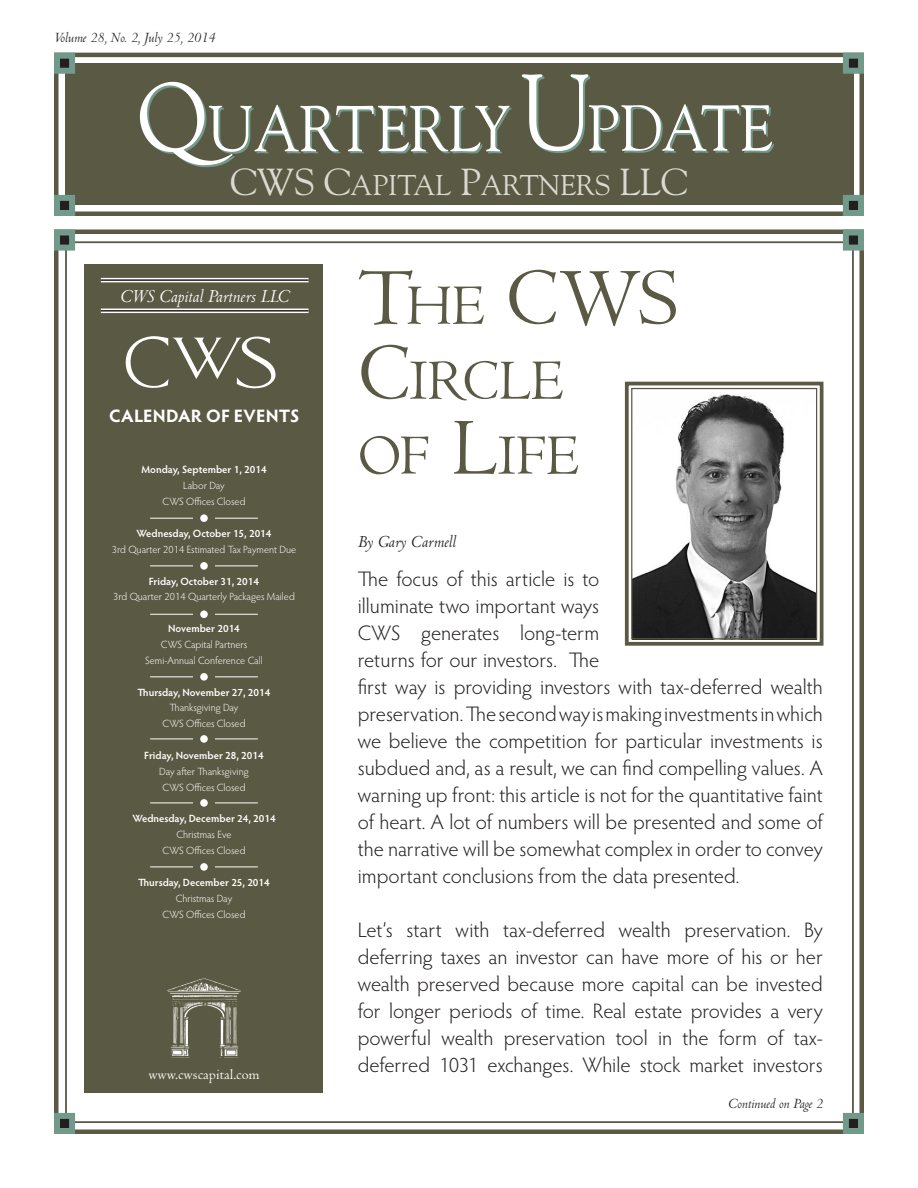
<style>
.page{position:relative;width:918px;height:1188px;background:#fff}
.page>*{position:absolute;margin:0;border:0;box-sizing:border-box;transform-origin:0 0}
.Lead_article_title{font:84px "Centaur";color:#5a5944}
.Lead_article_title-2{font:58.8px "Centaur";letter-spacing:-.005em;color:#5a5944}
.t1{font:28.5px "Goudy";letter-spacing:-.01em;color:#dadad1}
.t2{font:300 21px/27px "Hypatia Sans Pro";color:#231f20}
.t3{font:italic 19.5px "Centaur";color:#fff}
.Subhead1{font:700 18px "Hypatia Sans Pro";letter-spacing:.01em;color:#fff}
.t4{font:italic 18px "Centaur";color:#231f20}
.t5{font:italic 15px "Centaur";color:#231f20}
.t6{font:15px "Centaur";color:#fff}
.t7{font:300 10.5px "Hypatia Sans Pro";color:#fff}
.t8{font:600 10.5px "Hypatia Sans Pro";color:#fff}
.s1{font-size:37.5px}
.s2{font-size:58.8px}
.s3{font-size:84px}
</style>
<div class="page">
<div style="left:54px;top:53px;width:810px;height:163px;border:4px solid #5a5944"></div>
<div style="left:54px;top:230px;width:810px;height:904px;border:4px solid #5a5944"></div>
<div style="left:66px;top:63px;width:788px;height:142px;background:#5a5944"></div>
<img style="left:139px;top:74px;width:635px;height:94px">
<div style="left:57px;top:232px;width:15px;height:16px;background:#231f20"></div>
<div style="left:54px;top:230px;width:21px;height:21px;border:6px solid #729a8b"></div>
<div style="left:846px;top:232px;width:15px;height:16px;background:#231f20"></div>
<div style="left:843px;top:230px;width:21px;height:21px;border:6px solid #729a8b"></div>
<div style="left:846px;top:1116px;width:15px;height:15px;background:#231f20"></div>
<div style="left:843px;top:1113px;width:21px;height:21px;border:6px solid #729a8b"></div>
<div style="left:57px;top:1116px;width:15px;height:15px;background:#231f20"></div>
<div style="left:54px;top:1113px;width:21px;height:21px;border:6px solid #729a8b"></div>
<div style="left:57px;top:198px;width:15px;height:15px;background:#231f20"></div>
<div style="left:54px;top:195px;width:21px;height:21px;border:6px solid #729a8b"></div>
<div style="left:57px;top:56px;width:15px;height:15px;background:#231f20"></div>
<div style="left:54px;top:53px;width:21px;height:21px;border:6px solid #729a8b"></div>
<div style="left:846px;top:56px;width:15px;height:15px;background:#231f20"></div>
<div style="left:843px;top:53px;width:21px;height:21px;border:6px solid #729a8b"></div>
<div style="left:846px;top:198px;width:15px;height:15px;background:#231f20"></div>
<div style="left:843px;top:195px;width:21px;height:21px;border:6px solid #729a8b"></div>
<div style="left:84px;top:264px;width:239px;height:829px;background:#5a5944"></div>
<svg style="left:126px;top:336px;width:150px;height:52px"></svg>
<img style="left:168px;top:978px;width:36px;height:12px">
<hr style="left:101px;top:278px;width:208px;height:4px;background:#fff">
<hr style="left:101px;top:279px;width:208px;height:2px;background:#231f20">
<hr style="left:101px;top:309px;width:208px;height:4px;background:#fff">
<hr style="left:101px;top:310px;width:208px;height:2px;background:#231f20">
<svg style="left:624px;top:381px;width:200px;height:265px"></svg>
<div style="left:631px;top:388px;width:186px;height:251px;border:1px solid #5a5944"></div>
<hr style="left:150px;top:518px;width:43px;height:1px;background:#fff">
<hr style="left:215px;top:518px;width:43px;height:1px;background:#fff">
<div style="left:200px;top:514px;width:8px;height:8px;background:#fff;border-radius:50%"></div>
<hr style="left:150px;top:566px;width:43px;height:1px;background:#fff">
<hr style="left:215px;top:566px;width:43px;height:1px;background:#fff">
<div style="left:200px;top:562px;width:8px;height:8px;background:#fff;border-radius:50%"></div>
<hr style="left:150px;top:614px;width:43px;height:1px;background:#fff">
<hr style="left:215px;top:614px;width:43px;height:1px;background:#fff">
<div style="left:200px;top:610px;width:8px;height:8px;background:#fff;border-radius:50%"></div>
<hr style="left:150px;top:676px;width:43px;height:1px;background:#fff">
<hr style="left:215px;top:676px;width:43px;height:1px;background:#fff">
<div style="left:200px;top:673px;width:8px;height:8px;background:#fff;border-radius:50%"></div>
<hr style="left:150px;top:739px;width:43px;height:1px;background:#fff">
<hr style="left:215px;top:739px;width:43px;height:1px;background:#fff">
<div style="left:200px;top:735px;width:8px;height:8px;background:#fff;border-radius:50%"></div>
<hr style="left:150px;top:803px;width:43px;height:1px;background:#fff">
<hr style="left:215px;top:803px;width:43px;height:1px;background:#fff">
<div style="left:200px;top:799px;width:8px;height:8px;background:#fff;border-radius:50%"></div>
<hr style="left:150px;top:867px;width:43px;height:1px;background:#fff">
<hr style="left:215px;top:867px;width:43px;height:1px;background:#fff">
<div style="left:200px;top:863px;width:8px;height:8px;background:#fff;border-radius:50%"></div>
<p class="t5" style="left:54px;top:29px;width:163px">Volume 28, No. 2, July 25, 2014</p>
<p class="t1" style="left:230px;top:168px;width:459px"><span class="s1">CWS C</span>APITAL <span class="s1">P</span>ARTNERS <span class="s1">LLC</span></p>
<p class="t3" style="left:120px;top:286px;width:171px">CWS Capital Partners LLC</p>
<p class="Subhead1" style="left:109px;top:403px;width:192px">CALENDAR OF EVENTS</p>
<p class="t8" style="left:141px;top:463px;width:127px">Monday, September 1, 2014</p>
<p class="t7" style="left:183px;top:479px;width:43px">Labor Day</p>
<p class="t7" style="left:162px;top:495px;width:85px">CWS Offices Closed</p>
<p class="t8" style="left:136px;top:526px;width:137px">Wednesday, October 15, 2014</p>
<p class="t7" style="left:112px;top:542px;width:186px">3rd Quarter 2014 Estimated Tax Payment Due</p>
<p class="t8" style="left:149px;top:574px;width:112px">Friday, October 31, 2014</p>
<p class="t7" style="left:113px;top:590px;width:183px">3rd Quarter 2014 Quarterly Packages Mailed</p>
<p class="t8" style="left:168px;top:621px;width:73px">November 2014</p>
<p class="t7" style="left:161px;top:638px;width:88px">CWS Capital Partners</p>
<p class="t7" style="left:145px;top:653px;width:119px">Semi-Annual Conference Call</p>
<p class="t8" style="left:138px;top:685px;width:134px">Thursday, November 27, 2014</p>
<p class="t7" style="left:170px;top:701px;width:70px">Thanksgiving Day</p>
<p class="t7" style="left:162px;top:717px;width:85px">CWS Offices Closed</p>
<p class="t8" style="left:144px;top:748px;width:121px">Friday, November 28, 2014</p>
<p class="t7" style="left:159px;top:764px;width:91px">Day after Thanksgiving</p>
<p class="t7" style="left:162px;top:780px;width:85px">CWS Offices Closed</p>
<p class="t8" style="left:132px;top:812px;width:145px">Wednesday, December 24, 2014</p>
<p class="t7" style="left:176px;top:828px;width:57px">Christmas Eve</p>
<p class="t7" style="left:162px;top:844px;width:85px">CWS Offices Closed</p>
<p class="t8" style="left:138px;top:875px;width:133px">Thursday, December 25, 2014</p>
<p class="t7" style="left:176px;top:891px;width:58px">Christmas Day</p>
<p class="t7" style="left:162px;top:907px;width:85px">CWS Offices Closed</p>
<p class="t6" style="left:148px;top:1066px;width:113px">www.cwscapital.com</p>
<p class="Lead_article_title" style="left:358px;top:252px;width:321px">T<span class="s2">HE</span> CWS</p>
<p class="Lead_article_title-2" style="left:358px;top:348px;width:208px"><span class="s3">C</span>IRCLE</p>
<p class="Lead_article_title-2" style="left:358px;top:423px;width:223px">OF <span class="s3">L</span>IFE</p>
<p class="t4" style="left:358px;top:532px;width:99px">By Gary Carmell</p>
<p class="t2" style="left:358px;top:565px;width:467px">The focus of this article is to<br>illuminate two important ways<br>CWS generates long-term<br>returns for our investors. The<br>first way is providing investors with tax-deferred wealth preservation. The second way is making investments in which we believe the competition for particular investments is subdued and, as a result, we can find compelling values. A warning up front: this article is not for the quantitative faint of heart. A lot of numbers will be presented and some of the narrative will be somewhat complex in order to convey important conclusions from the data presented.</p>
<p class="t2" style="left:358px;top:916px;width:467px;text-align:justify">Let’s start with tax-deferred wealth preservation. By deferring taxes an investor can have more of his or her wealth preserved because more capital can be invested for longer periods of time. Real estate provides a very powerful wealth preservation tool in the form of tax&shy;deferred 1031 exchanges. While stock market investors</p>
<p class="t5" style="left:728px;top:1096px;width:97px">Continued on Page 2</p>
</div>
